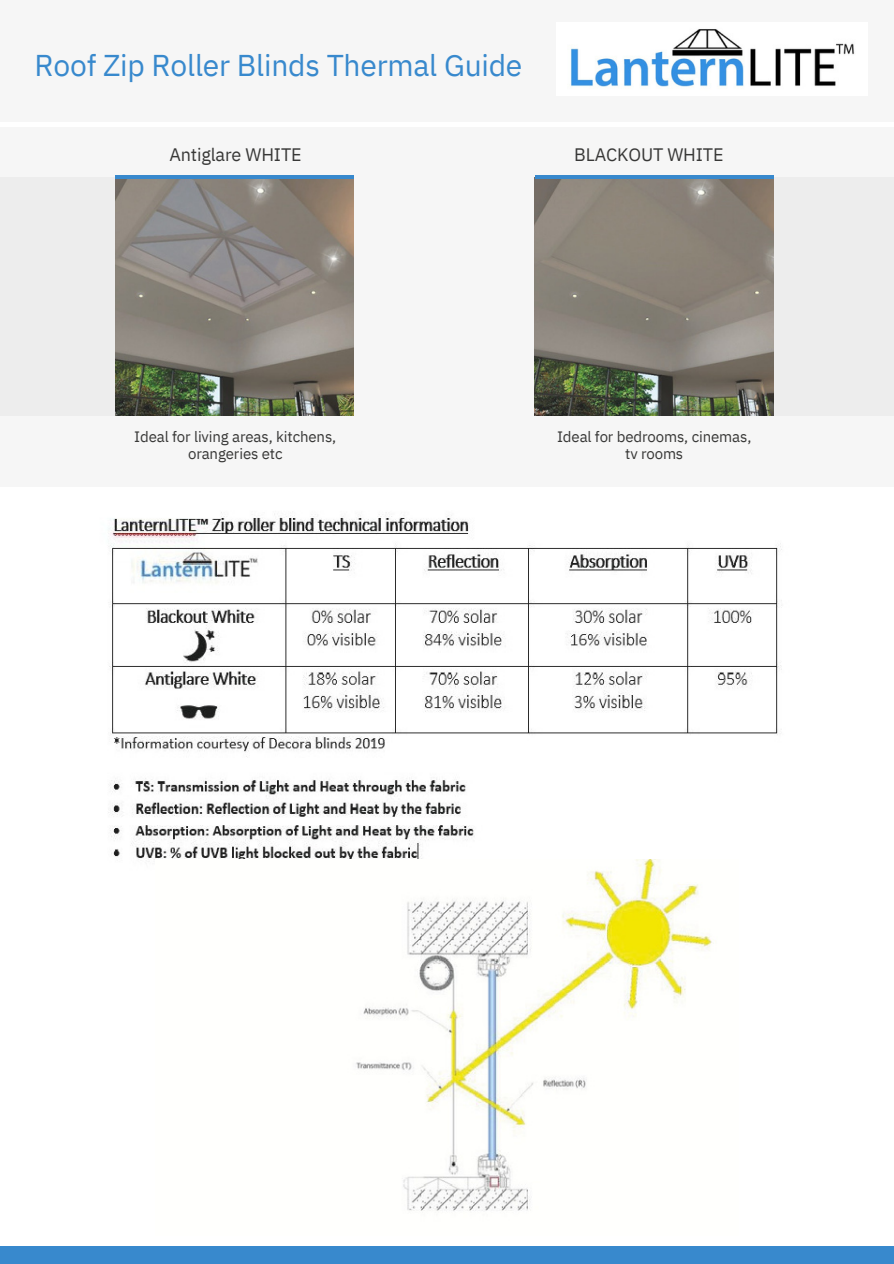
<style>
.page{position:relative;width:894px;height:1264px;background:#fff}
.page>*{position:absolute;margin:0;border:0;box-sizing:border-box;transform-origin:0 0}
.t1{font:30px "IBM Plex Sans";letter-spacing:-.01em;color:#3889cd}
.t2{font:18px "IBM Plex Sans";letter-spacing:-.01em;color:#383837}
.t3{font:15px/17px "IBM Plex Sans";letter-spacing:-.01em;color:#383837;text-align:center}
</style>
<div class="page">
<div style="left:0;top:127px;width:893px;height:359px;background:#f6f6f6"></div>
<div style="left:0;top:1245px;width:893px;height:18px;background:#3889cd"></div>
<img style="left:115px;top:179px;width:238px;height:237px">
<hr style="left:115px;top:176px;width:238px;height:3px;background:#3889cd">
<img style="left:534px;top:179px;width:239px;height:237px">
<div style="left:0;top:177px;width:115px;height:239px;background:#ededed"></div>
<hr style="left:534px;top:176px;width:239px;height:3px;background:#3889cd">
<div style="left:773px;top:177px;width:120px;height:239px;background:#ededed"></div>
<img style="left:108px;top:512px;width:674px;height:348px">
<img style="left:155px;top:859px;width:583px;height:352px">
<div style="left:0;top:0;width:893px;height:122px;background:#f6f6f6"></div>
<img style="left:571px;top:29px;width:283px;height:58px">
<p class="t1" style="left:35px;top:45px;width:489px">Roof Zip Roller Blinds Thermal Guide</p>
<p class="t2" style="left:169px;top:143px;width:134px">Antiglare WHITE</p>
<p class="t2" style="left:574px;top:143px;width:151px">BLACKOUT WHITE</p>
<p class="t3" style="left:134px;top:428px;width:203px">Ideal for living areas, kitchens, orangeries etc</p>
<p class="t3" style="left:557px;top:428px;width:196px">Ideal for bedrooms, cinemas, tv rooms</p>
</div>
